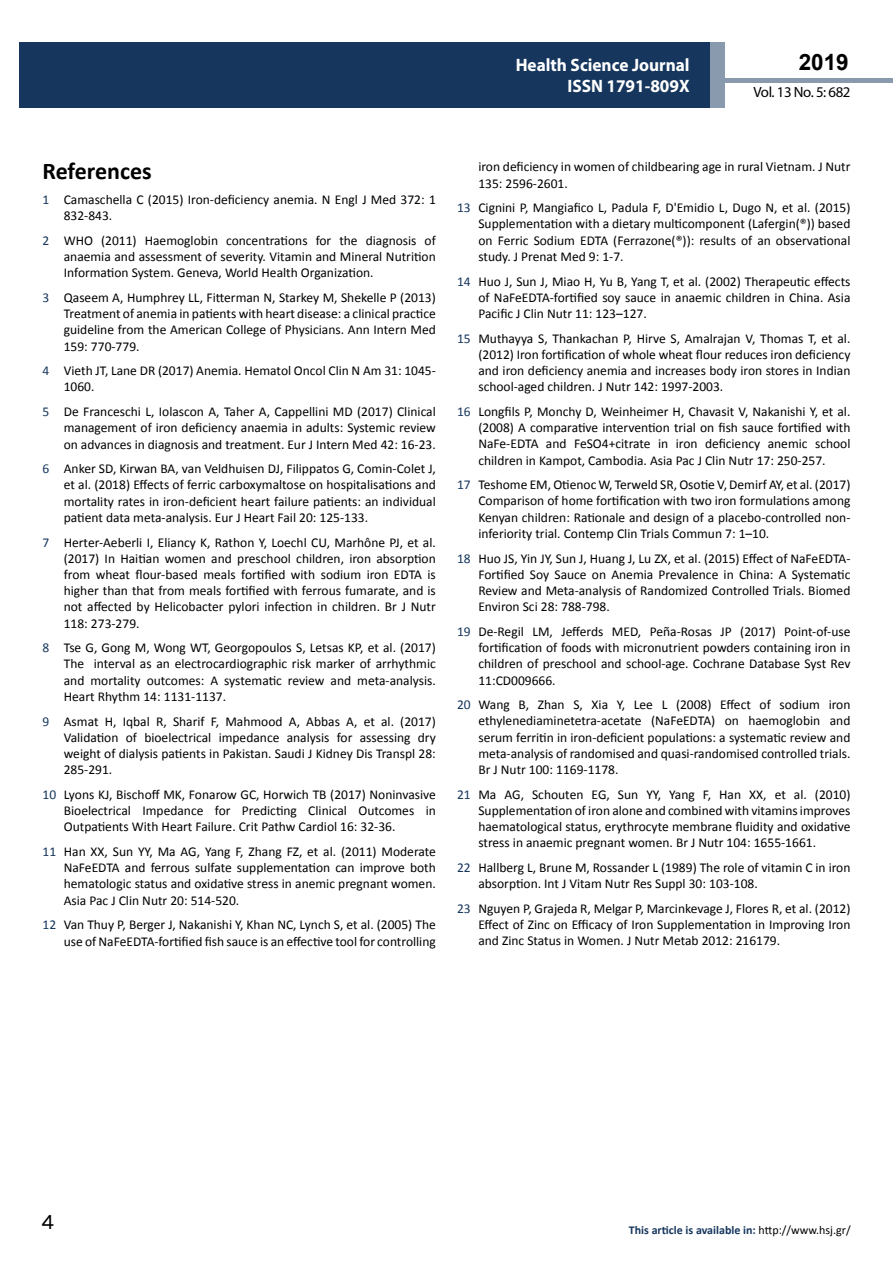
<style>
.page{position:relative;width:893px;height:1263px;background:#fff}
.page>*{position:absolute;margin:0;border:0;box-sizing:border-box;transform-origin:0 0}
.t1{font:25.5px "Tunga";color:#000}
.t2{font:700 24px "Calibri";color:#000}
.t3{font:700 22.5px "Arial";color:#000}
.t4{font:700 18px/21.6px "Myriad Pro";color:#fff;text-align:right;scale:.96 1}
.t5{font:14.85px "Myriad Pro";letter-spacing:-.03em;color:#000}
.t6{font:13.5px/16.2px "Calibri";color:#000;text-align:justify}
.t7{font:700 12px "Calibri";color:#16365d}
.s1{color:#16365d}
.s2{font-weight:400;color:#000}
</style>
<div class="page">
<hr style="left:725px;top:78px;width:168px;height:4px;background:#8a9aae">
<div style="left:19px;top:42px;width:690px;height:66px;background:#16365d"></div>
<div style="left:709px;top:42px;width:16px;height:66px;background:#8a9aae"></div>
<h3 class="t4" style="left:517px;top:53px;width:198px">ARCHIVOS DE MEDICINA<br>ISSN 169 - 465</h3>
<h3 class="t3" style="left:799px;top:47px;width:52px">2019</h3>
<h3 class="t4" style="left:516px;top:53px;width:183px">Health Science Journal<br>ISSN 1791-809X</h3>
<p class="t5" style="left:754px;top:83px;width:98px">Vol. 13 No. 5: 682</p>
<h2 class="t2" style="left:43px;top:156px;width:111px">References</h2>
<p class="t6" style="left:64px;top:191px;width:374px;text-indent:-21px"><span class="s1">1</span> Camaschella C (2015) Iron-deficiency anemia. N Engl J Med 372: 1<br>832-843.</p>
<p class="t6" style="left:64px;top:232px;width:374px;text-indent:-21px"><span class="s1">2</span> WHO (2011) Haemoglobin concentrations for the diagnosis of anaemia and assessment of severity. Vitamin and Mineral Nutrition Information System. Geneva, World Health Organization.</p>
<p class="t6" style="left:64px;top:289px;width:374px;text-indent:-21px"><span class="s1">3</span> Qaseem A, Humphrey LL, Fitterman N, Starkey M, Shekelle P (2013)<br>Treatment of anemia in patients with heart disease: a clinical practice guideline from the American College of Physicians. Ann Intern Med 159: 770-779.</p>
<p class="t6" style="left:64px;top:363px;width:374px;text-indent:-21px"><span class="s1">4</span> Vieth JT, Lane DR (2017) Anemia. Hematol Oncol Clin N Am 31: 1045-<br>1060.</p>
<p class="t6" style="left:64px;top:404px;width:374px;text-indent:-21px"><span class="s1">5</span> De Franceschi L, Iolascon A, Taher A, Cappellini MD (2017) Clinical management of iron deficiency anaemia in adults: Systemic review on advances in diagnosis and treatment. Eur J Intern Med 42: 16-23.</p>
<p class="t6" style="left:64px;top:461px;width:374px;text-indent:-21px"><span class="s1">6</span> Anker SD, Kirwan BA, van Veldhuisen DJ, Filippatos G, Comin-Colet J, et al. (2018) Effects of ferric carboxymaltose on hospitalisations and mortality rates in iron-deficient heart failure patients: an individual patient data meta-analysis. Eur J Heart Fail 20: 125-133.</p>
<p class="t6" style="left:64px;top:534px;width:374px;text-indent:-21px"><span class="s1">7</span> Herter-Aeberli I, Eliancy K, Rathon Y, Loechl CU, Marhône PJ, et al. (2017) In Haitian women and preschool children, iron absorption from wheat flour-based meals fortified with sodium iron EDTA is higher than that from meals fortified with ferrous fumarate, and is not affected by Helicobacter pylori infection in children. Br J Nutr 118: 273-279.</p>
<p class="t6" style="left:64px;top:640px;width:374px;text-indent:-21px"><span class="s1">8</span> Tse G, Gong M, Wong WT, Georgopoulos S, Letsas KP, et al. (2017)<br>The interval as an electrocardiographic risk marker of arrhythmic and mortality outcomes: A systematic review and meta-analysis.<br>Heart Rhythm 14: 1131-1137.</p>
<p class="t6" style="left:64px;top:713px;width:374px;text-indent:-21px"><span class="s1">9</span> Asmat H, Iqbal R, Sharif F, Mahmood A, Abbas A, et al. (2017)<br>Validation of bioelectrical impedance analysis for assessing dry weight of dialysis patients in Pakistan. Saudi J Kidney Dis Transpl 28:<br>285-291.</p>
<p class="t6" style="left:64px;top:786px;width:374px;text-indent:-21px"><span class="s1">10</span> Lyons KJ, Bischoff MK, Fonarow GC, Horwich TB (2017) Noninvasive Bioelectrical Impedance for Predicting Clinical Outcomes in Outpatients With Heart Failure. Crit Pathw Cardiol 16: 32-36.</p>
<p class="t6" style="left:64px;top:843px;width:374px;text-indent:-21px"><span class="s1">11</span> Han XX, Sun YY, Ma AG, Yang F, Zhang FZ, et al. (2011) Moderate NaFeEDTA and ferrous sulfate supplementation can improve both hematologic status and oxidative stress in anemic pregnant women.<br>Asia Pac J Clin Nutr 20: 514-520.</p>
<p class="t6" style="left:43px;top:917px;width:395px;text-align:right"><span class="s1">12</span> Van Thuy P, Berger J, Nakanishi Y, Khan NC, Lynch S, et al. (2005) The use of NaFeEDTA-fortified fish sauce is an effective tool for controlling</p>
<p class="t6" style="left:478px;top:159px;width:374px">iron deficiency in women of childbearing age in rural Vietnam. J Nutr<br>135: 2596-2601.</p>
<p class="t6" style="left:478px;top:200px;width:374px;text-indent:-21px"><span class="s1">13</span> Cignini P, Mangiafico L, Padula F, D'Emidio L, Dugo N, et al. (2015)<br>Supplementation with a dietary multicomponent (Lafergin(®)) based on Ferric Sodium EDTA (Ferrazone(®)): results of an observational study. J Prenat Med 9: 1-7.</p>
<p class="t6" style="left:478px;top:273px;width:374px;text-indent:-21px"><span class="s1">14</span> Huo J, Sun J, Miao H, Yu B, Yang T, et al. (2002) Therapeutic effects of NaFeEDTA-fortified soy sauce in anaemic children in China. Asia Pacific J Clin Nutr 11: 123–127.</p>
<p class="t6" style="left:478px;top:330px;width:374px;text-indent:-21px"><span class="s1">15</span> Muthayya S, Thankachan P, Hirve S, Amalrajan V, Thomas T, et al. (2012) Iron fortification of whole wheat flour reduces iron deficiency and iron deficiency anemia and increases body iron stores in Indian school-aged children. J Nutr 142: 1997-2003.</p>
<p class="t6" style="left:478px;top:403px;width:374px;text-indent:-21px"><span class="s1">16</span> Longfils P, Monchy D, Weinheimer H, Chavasit V, Nakanishi Y, et al. (2008) A comparative intervention trial on fish sauce fortified with NaFe-EDTA and FeSO4+citrate in iron deficiency anemic school children in Kampot, Cambodia. Asia Pac J Clin Nutr 17: 250-257.</p>
<p class="t6" style="left:478px;top:477px;width:374px;text-indent:-21px"><span class="s1">17</span> Teshome EM, Otienoc W, Terweld SR, Osotie V, Demirf AY, et al. (2017)<br>Comparison of home fortification with two iron formulations among Kenyan children: Rationale and design of a placebo-controlled non&shy;inferiority trial. Contemp Clin Trials Commun 7: 1–10.</p>
<p class="t6" style="left:478px;top:550px;width:374px;text-indent:-21px"><span class="s1">18</span> Huo JS, Yin JY, Sun J, Huang J, Lu ZX, et al. (2015) Effect of NaFeEDTA-Fortified Soy Sauce on Anemia Prevalence in China: A Systematic Review and Meta-analysis of Randomized Controlled Trials. Biomed Environ Sci 28: 788-798.</p>
<p class="t6" style="left:478px;top:623px;width:374px;text-indent:-21px"><span class="s1">19</span> De-Regil LM, Jefferds MED, Peña-Rosas JP (2017) Point-of-use fortification of foods with micronutrient powders containing iron in children of preschool and school-age. Cochrane Database Syst Rev 11:CD009666.</p>
<p class="t6" style="left:478px;top:697px;width:374px;text-indent:-21px"><span class="s1">20</span> Wang B, Zhan S, Xia Y, Lee L (2008) Effect of sodium iron ethylenediaminetetra-acetate (NaFeEDTA) on haemoglobin and serum ferritin in iron-deficient populations: a systematic review and meta-analysis of randomised and quasi-randomised controlled trials.<br>Br J Nutr 100: 1169-1178.</p>
<p class="t6" style="left:478px;top:786px;width:374px;text-indent:-21px"><span class="s1">21</span> Ma AG, Schouten EG, Sun YY, Yang F, Han XX, et al. (2010)<br>Supplementation of iron alone and combined with vitamins improves haematological status, erythrocyte membrane fluidity and oxidative stress in anaemic pregnant women. Br J Nutr 104: 1655-1661.</p>
<p class="t6" style="left:478px;top:859px;width:374px;text-indent:-21px"><span class="s1">22</span> Hallberg L, Brune M, Rossander L (1989) The role of vitamin C in iron absorption. Int J Vitam Nutr Res Suppl 30: 103-108.</p>
<p class="t6" style="left:478px;top:900px;width:374px;text-indent:-21px"><span class="s1">23</span> Nguyen P, Grajeda R, Melgar P, Marcinkevage J, Flores R, et al. (2012)<br>Effect of Zinc on Efficacy of Iron Supplementation in Improving Iron and Zinc Status in Women. J Nutr Metab 2012: 216179.</p>
<h1 class="t1" style="left:41px;top:1205px;width:15px">4</h1>
<p class="t7" style="left:629px;top:1223px;width:223px">This article is available in: <span class="s2">http://www.hsj.gr/</span></p>
</div>
